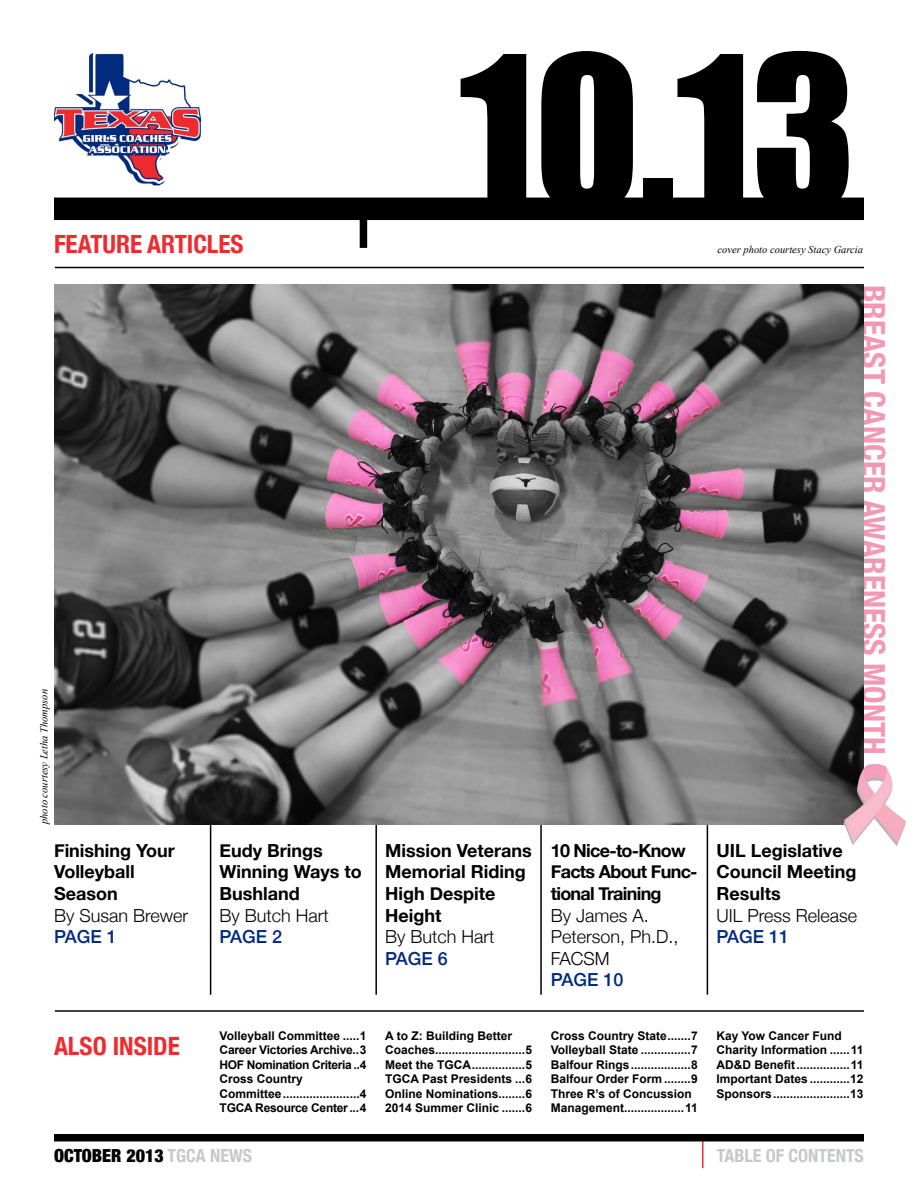
<style>
.page{position:relative;width:918px;height:1188px;background:#fff}
.page>*{position:absolute;margin:0;border:0;box-sizing:border-box;transform-origin:0 0}
.t1{font:196.8px "Impact";color:#000}
.t2{font:700 condensed 31.5px "Helvetica Neue";color:#f497b2}
.t3{font:700 condensed 25.2px "Helvetica Neue";color:#ef2b2f}
.t4{font:700 18px/21.6px "Helvetica Neue";color:#000}
.t5{font:300 18px/21.6px "Helvetica Neue";color:#000}
.t6{font:700 18px/21.6px "Helvetica Neue";letter-spacing:-.04em;color:#000}
.t7{font:500 18px "Helvetica Neue";color:#012b7f}
.t8{font:900 condensed 18px "Helvetica Neue";color:#000}
.t9{font:700 condensed 18px "Helvetica Neue";color:#c7c8ca}
.t10{font:700 12px/14.4px "Arial";color:#000}
.t11{font:700 12px/14.4px "Arial";letter-spacing:-.02em;color:#000}
.t12{font:italic 10.5px "Times New Roman";color:#000}
.s1{font-weight:700;color:#c7c8ca}
</style>
<div class="page">
<hr style="left:702px;top:1138px;width:2px;height:30px;background:#ef2b2f">
<img style="left:54px;top:53px;width:148px;height:133px">
<div style="left:54px;top:198px;width:810px;height:22px;background:#000"></div>
<div style="left:360px;top:207px;width:7px;height:41px;background:#000"></div>
<hr style="left:55px;top:267px;width:809px;height:1px;background:#000">
<hr style="left:210px;top:819px;width:1px;height:176px;background:#000">
<hr style="left:375px;top:819px;width:2px;height:176px;background:#000">
<hr style="left:540px;top:819px;width:2px;height:176px;background:#000">
<hr style="left:707px;top:819px;width:1px;height:176px;background:#000">
<img style="left:55px;top:285px;width:809px;height:539px">
<hr style="left:55px;top:1010px;width:809px;height:2px;background:#000">
<div style="left:54px;top:1134px;width:810px;height:8px;background:#000"></div>
<img style="left:839px;top:764px;width:67px;height:82px">
<h3 class="t3" style="left:54px;top:223px;width:191px">FEATURE ARTICLES</h3>
<p class="t12" style="left:37px;top:824px;width:137px;rotate:-90deg">photo courtesy Letha Thompson</p>
<h3 class="t4" style="left:54px;top:840px;width:122px">Finishing Your<br>Volleyball<br>Season</h3>
<h3 class="t5" style="left:54px;top:903px;width:136px">By Susan Brewer</h3>
<h3 class="t7" style="left:54px;top:922px;width:64px">PAGE 1</h3>
<h3 class="t4" style="left:220px;top:840px;width:144px">Eudy Brings<br>Winning Ways to<br>Bushland</h3>
<h3 class="t5" style="left:220px;top:903px;width:111px">By Butch Hart</h3>
<h3 class="t7" style="left:220px;top:922px;width:64px">PAGE 2</h3>
<h1 class="t1" style="left:459px;top:-20px;width:398px">10.13</h1>
<p class="t12" style="left:718px;top:243px;width:147px">cover photo courtesy Stacy Garcia</p>
<h2 class="t2" style="left:900px;top:285px;width:471px;rotate:90deg">BREAST CANCER AWARENESS MONTH</h2>
<h3 class="t4" style="left:385px;top:840px;width:148px">Mission Veterans<br>Memorial Riding<br>High Despite<br>Height</h3>
<h3 class="t5" style="left:385px;top:925px;width:111px">By Butch Hart</h3>
<h3 class="t7" style="left:385px;top:944px;width:64px">PAGE 6</h3>
<h3 class="t6" style="left:551px;top:840px;width:148px">10 Nice-to-Know<br>Facts About Func&shy;tional Training</h3>
<h3 class="t5" style="left:551px;top:903px;width:129px">By James A.<br>Peterson, Ph.D.,<br>FACSM</h3>
<h3 class="t7" style="left:551px;top:965px;width:74px">PAGE 10</h3>
<h3 class="t4" style="left:716px;top:840px;width:141px">UIL Legislative<br>Council Meeting<br>Results</h3>
<h3 class="t5" style="left:716px;top:903px;width:142px">UIL Press Release</h3>
<h3 class="t7" style="left:716px;top:922px;width:74px">PAGE 11</h3>
<p class="t11" style="left:220px;top:1029px;width:148px">Volleyball Committee .....1<br>Career Victories Archive..3<br>HOF Nomination Criteria ..4<br>Cross Country<br>Committee.......................4<br>TGCA Resource Center...4</p>
<p class="t10" style="left:385px;top:1029px;width:149px">A to Z: Building Better<br>Coaches...........................5<br>Meet the TGCA................5<br>TGCA Past Presidents ...6<br>Online Nominations........6<br>2014 Summer Clinic .......6</p>
<p class="t10" style="left:551px;top:1029px;width:148px">Cross Country State.......7<br>Volleyball State ...............7<br>Balfour Rings..................8<br>Balfour Order Form ........9<br>Three R’s of Concussion<br>Management..................11</p>
<p class="t10" style="left:716px;top:1029px;width:149px">Kay Yow Cancer Fund<br>Charity Information ......11<br>AD&amp;D Benefit................11<br>Important Dates ............12<br>Sponsors.......................13</p>
<h3 class="t9" style="left:717px;top:1141px;width:149px">TABLE OF CONTENTS</h3>
<h3 class="t3" style="left:54px;top:1026px;width:127px">ALSO INSIDE</h3>
<h3 class="t8" style="left:54px;top:1141px;width:200px">OCTOBER 2013 <span class="s1">TGCA NEWS</span></h3>
</div>
